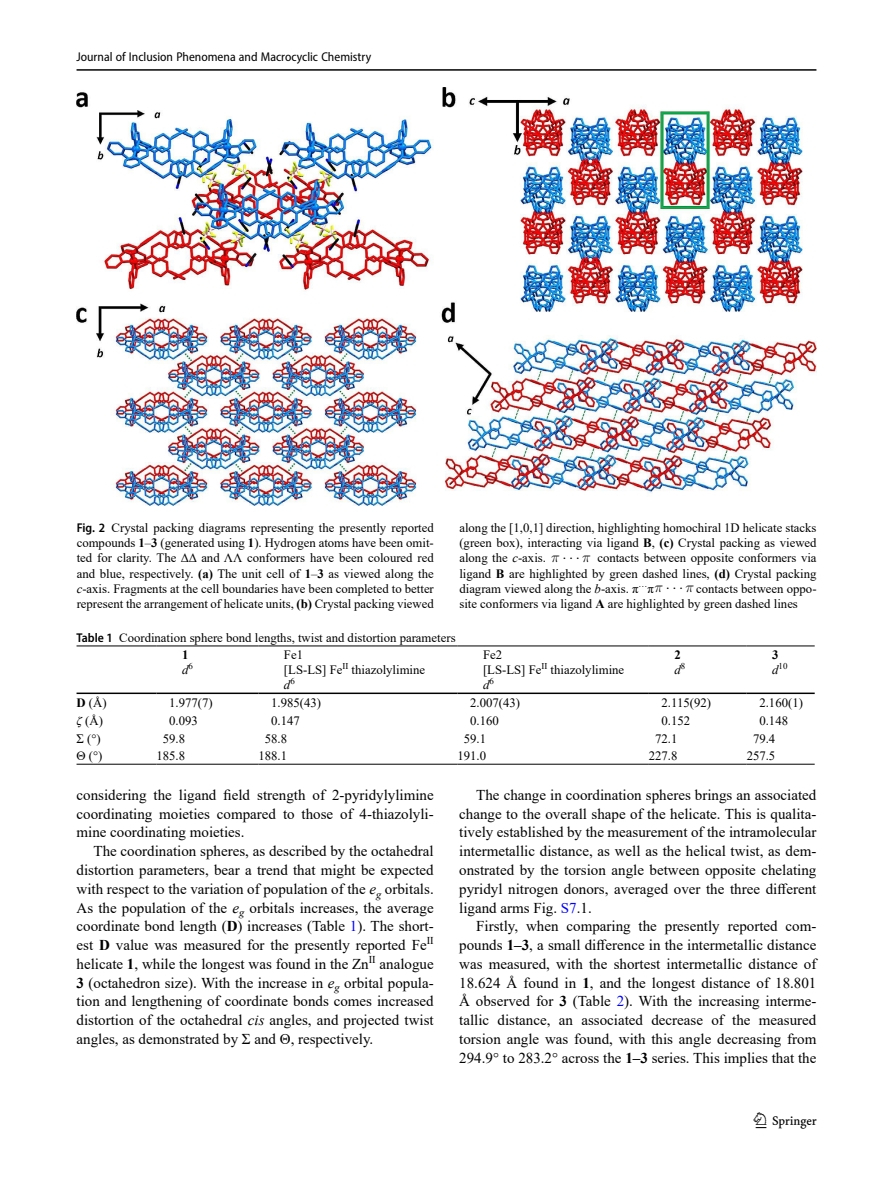
<style>
.page{position:relative;width:893px;height:1187px;background:#fff}
.page>*{position:absolute;margin:0;border:0;box-sizing:border-box;transform-origin:0 0}
.t1{font:22.5px "Springnew";color:#000}
.Body_Text_Indent{font:15px/18.8px "Times New Roman";color:#000;text-align:justify}
.t2{font:14.85px "CMSY10";color:#000}
.Figure_Caption{font:12.75px/15px "Times New Roman";color:#000;text-align:justify}
.Table_Body_Tab1_Deci{font:12.75px "Times New Roman";color:#000}
.Table_Caption{font:12.75px "Times New Roman";color:#000}
.Table_Head{font:12.75px "Times New Roman";color:#000}
.t3{font:semi-condensed 12.75px "Myriad Pro";color:#000}
.Table_Body{font:12.75px "Times New Roman";color:#000}
.Table_Head-2{font:italic 12.75px "Times New Roman";color:#000}
.Table_Head-3{font:700 12.75px "Times New Roman";color:#000}
.Table_Head-4{font:8.85px "Times New Roman";color:#000}
.s1{font-family:"Myriad Pro";font-weight:600;font-stretch:semi-condensed}
.s2{font-weight:700}
.s3{font-style:italic}
.s4{font-family:"CMMI12"}
.s5{font-style:italic;font-size:12.75px}
.s6{color:#00f}
</style>
<div class="page">
<hr style="left:77px;top:69px;width:739px;height:2px;background:#000">
<hr style="left:77px;top:692px;width:80px;height:2px;background:#000">
<hr style="left:157px;top:645px;width:101px;height:1px;background:#000">
<hr style="left:157px;top:692px;width:101px;height:2px;background:#000">
<hr style="left:258px;top:645px;width:199px;height:1px;background:#000">
<hr style="left:258px;top:692px;width:199px;height:2px;background:#000">
<hr style="left:457px;top:645px;width:192px;height:1px;background:#000">
<hr style="left:457px;top:692px;width:192px;height:2px;background:#000">
<hr style="left:649px;top:645px;width:98px;height:1px;background:#000">
<hr style="left:649px;top:692px;width:98px;height:2px;background:#000">
<hr style="left:747px;top:645px;width:68px;height:1px;background:#000">
<hr style="left:747px;top:692px;width:68px;height:2px;background:#000">
<hr style="left:77px;top:763px;width:80px;height:1px;background:#000">
<hr style="left:157px;top:763px;width:101px;height:1px;background:#000">
<hr style="left:258px;top:763px;width:199px;height:1px;background:#000">
<hr style="left:457px;top:763px;width:192px;height:1px;background:#000">
<hr style="left:649px;top:763px;width:98px;height:1px;background:#000">
<hr style="left:747px;top:763px;width:68px;height:1px;background:#000">
<hr style="left:77px;top:645px;width:80px;height:1px;background:#000">
<img style="left:77px;top:87px;width:740px;height:418px">
<p class="t3" style="left:77px;top:49px;width:296px">Journal of Inclusion Phenomena and Macrocyclic Chemistry</p>
<p class="Figure_Caption" style="left:77px;top:520px;width:359px"><span class="s1">Fig. 2</span> Crystal packing diagrams representing the presently reported compounds <span class="s2">1</span>–<span class="s2">3</span> (generated using <span class="s2">1</span>). Hydrogen atoms have been omit&shy;ted for clarity. The ΔΔ and ΛΛ conformers have been coloured red and blue, respectively. <span class="s2">(a)</span> The unit cell of <span class="s2">1</span>–<span class="s2">3</span> as viewed along the <span class="s3">c</span>-axis. Fragments at the cell boundaries have been completed to better represent the arrangement of helicate units, <span class="s2">(b)</span> Crystal packing viewed</p>
<p class="Figure_Caption" style="left:459px;top:520px;width:359px">along the [1,0,1] direction, highlighting homochiral 1D helicate stacks (green box), interacting via ligand <span class="s2">B</span>, <span class="s2">(c)</span> Crystal packing as viewed along the <span class="s3">c</span>-axis.</p>
<p class="Figure_Caption" style="left:459px;top:550px;width:359px;text-indent:138px">contacts between opposite conformers via ligand <span class="s2">B</span> are highlighted by green dashed lines, <span class="s2">(d)</span> Crystal packing diagram viewed along the <span class="s3">b</span>-axis. π<sup>…</sup>π</p>
<p class="t2" style="left:551px;top:548px;width:37px"><span class="s4">π</span> ···<span class="s4">π</span></p>
<p class="Figure_Caption" style="left:459px;top:580px;width:359px;text-indent:237px">contacts between oppo&shy;site conformers via ligand <span class="s2">A</span> are highlighted by green dashed lines</p>
<p class="t2" style="left:655px;top:578px;width:37px"><span class="s4">π</span> ···<span class="s4">π</span></p>
<p class="Table_Caption" style="left:77px;top:628px;width:381px"><span class="s1">Table 1</span> Coordination sphere bond lengths, twist and distortion parameters</p>
<p class="Table_Head-3" style="left:182px;top:645px;width:8px">1</p>
<p class="Table_Head-2" style="left:182px;top:661px;width:12px">d<sup>6</sup></p>
<p class="Table_Head" style="left:284px;top:645px;width:21px">Fe1</p>
<p class="Table_Head" style="left:284px;top:660px;width:143px">[LS-LS] Fe<sup>II</sup> thiazolylimine</p>
<p class="Table_Head-2" style="left:284px;top:676px;width:12px">d<sup>6</sup></p>
<p class="Table_Head" style="left:483px;top:645px;width:21px">Fe2</p>
<p class="Table_Head" style="left:483px;top:660px;width:143px">[LS-LS] Fe<sup>II</sup> thiazolylimine</p>
<p class="Table_Head-2" style="left:483px;top:676px;width:12px">d<sup>6</sup></p>
<p class="Table_Head-3" style="left:674px;top:645px;width:8px">2</p>
<p class="Table_Head-2" style="left:674px;top:661px;width:12px">d<sup>8</sup></p>
<p class="Table_Head-3" style="left:772px;top:645px;width:8px">3</p>
<p class="Table_Head-4" style="left:772px;top:659px;width:17px"><span class="s5">d</span>10</p>
<p class="Table_Body" style="left:77px;top:693px;width:32px"><span class="s2">D</span> (Å)</p>
<p class="Table_Body_Tab1_Deci" style="left:169px;top:693px;width:45px">1.977(7)</p>
<p class="Table_Body_Tab1_Deci" style="left:271px;top:693px;width:51px">1.985(43)</p>
<p class="Table_Body_Tab1_Deci" style="left:470px;top:693px;width:51px">2.007(43)</p>
<p class="Table_Body_Tab1_Deci" style="left:662px;top:693px;width:51px">2.115(92)</p>
<p class="Table_Body_Tab1_Deci" style="left:759px;top:693px;width:45px">2.160(1)</p>
<p class="Table_Body" style="left:85px;top:712px;width:19px">(Å)</p>
<p class="Table_Body_Tab1_Deci" style="left:169px;top:711px;width:30px">0.093</p>
<p class="Table_Body_Tab1_Deci" style="left:271px;top:711px;width:30px">0.147</p>
<p class="Table_Body_Tab1_Deci" style="left:470px;top:711px;width:30px">0.160</p>
<p class="Table_Body_Tab1_Deci" style="left:662px;top:711px;width:30px">0.152</p>
<p class="Table_Body_Tab1_Deci" style="left:759px;top:711px;width:30px">0.148</p>
<p class="Table_Body" style="left:77px;top:729px;width:26px">Σ (°)</p>
<p class="Table_Body_Tab1_Deci" style="left:163px;top:729px;width:24px">59.8</p>
<p class="Table_Body_Tab1_Deci" style="left:265px;top:729px;width:24px">58.8</p>
<p class="Table_Body_Tab1_Deci" style="left:464px;top:729px;width:24px">59.1</p>
<p class="Table_Body_Tab1_Deci" style="left:655px;top:729px;width:24px">72.1</p>
<p class="Table_Body_Tab1_Deci" style="left:753px;top:729px;width:24px">79.4</p>
<p class="Table_Body" style="left:77px;top:746px;width:27px">Θ (°)</p>
<p class="Table_Body_Tab1_Deci" style="left:157px;top:746px;width:30px">185.8</p>
<p class="Table_Body_Tab1_Deci" style="left:258px;top:746px;width:30px">188.1</p>
<p class="Table_Body_Tab1_Deci" style="left:457px;top:746px;width:30px">191.0</p>
<p class="Table_Body_Tab1_Deci" style="left:649px;top:746px;width:30px">227.8</p>
<p class="Table_Body_Tab1_Deci" style="left:747px;top:746px;width:30px">257.5</p>
<p class="Body_Text_Indent" style="left:77px;top:785px;width:359px">considering the ligand field strength of 2-pyridylylimine coordinating moieties compared to those of 4-thiazolyli&shy;mine coordinating moieties.</p>
<p class="Body_Text_Indent" style="left:77px;top:841px;width:359px;text-indent:17px">The coordination spheres, as described by the octahedral distortion parameters, bear a trend that might be expected with respect to the variation of population of the <span class="s3">e</span><sub>g</sub> orbitals.<br>As the population of the <span class="s3">e</span><sub>g</sub> orbitals increases, the average coordinate bond length (<span class="s2">D</span>) increases (Table <span class="s6">1</span>). The short&shy;est <span class="s2">D</span> value was measured for the presently reported Fe<sup>II </sup>helicate <span class="s2">1</span>, while the longest was found in the Zn<sup>II</sup> analogue <span class="s2">3</span> (octahedron size). With the increase in <span class="s3">e</span><sub>g</sub> orbital popula&shy;tion and lengthening of coordinate bonds comes increased distortion of the octahedral <span class="s3">cis</span> angles, and projected twist angles, as demonstrated by Σ and Θ, respectively.</p>
<p class="Body_Text_Indent" style="left:459px;top:785px;width:359px;text-indent:17px">The change in coordination spheres brings an associated change to the overall shape of the helicate. This is qualita&shy;tively established by the measurement of the intramolecular intermetallic distance, as well as the helical twist, as dem&shy;onstrated by the torsion angle between opposite chelating pyridyl nitrogen donors, averaged over the three different ligand arms Fig. <span class="s6">S7</span>.1.</p>
<p class="Body_Text_Indent" style="left:459px;top:916px;width:359px;text-indent:17px">Firstly, when comparing the presently reported com&shy;pounds <span class="s2">1–3</span>, a small difference in the intermetallic distance was measured, with the shortest intermetallic distance of 18.624 Å found in <span class="s2">1</span>, and the longest distance of 18.801<br>Å observed for <span class="s2">3</span> (Table <span class="s6">2</span>). With the increasing interme&shy;tallic distance, an associated decrease of the measured torsion angle was found, with this angle decreasing from 294.9° to 283.2° across the <span class="s2">1–3</span> series. This implies that the</p>
<h1 class="t1" style="left:756px;top:1107px;width:63px">1 3</h1>
</div>
